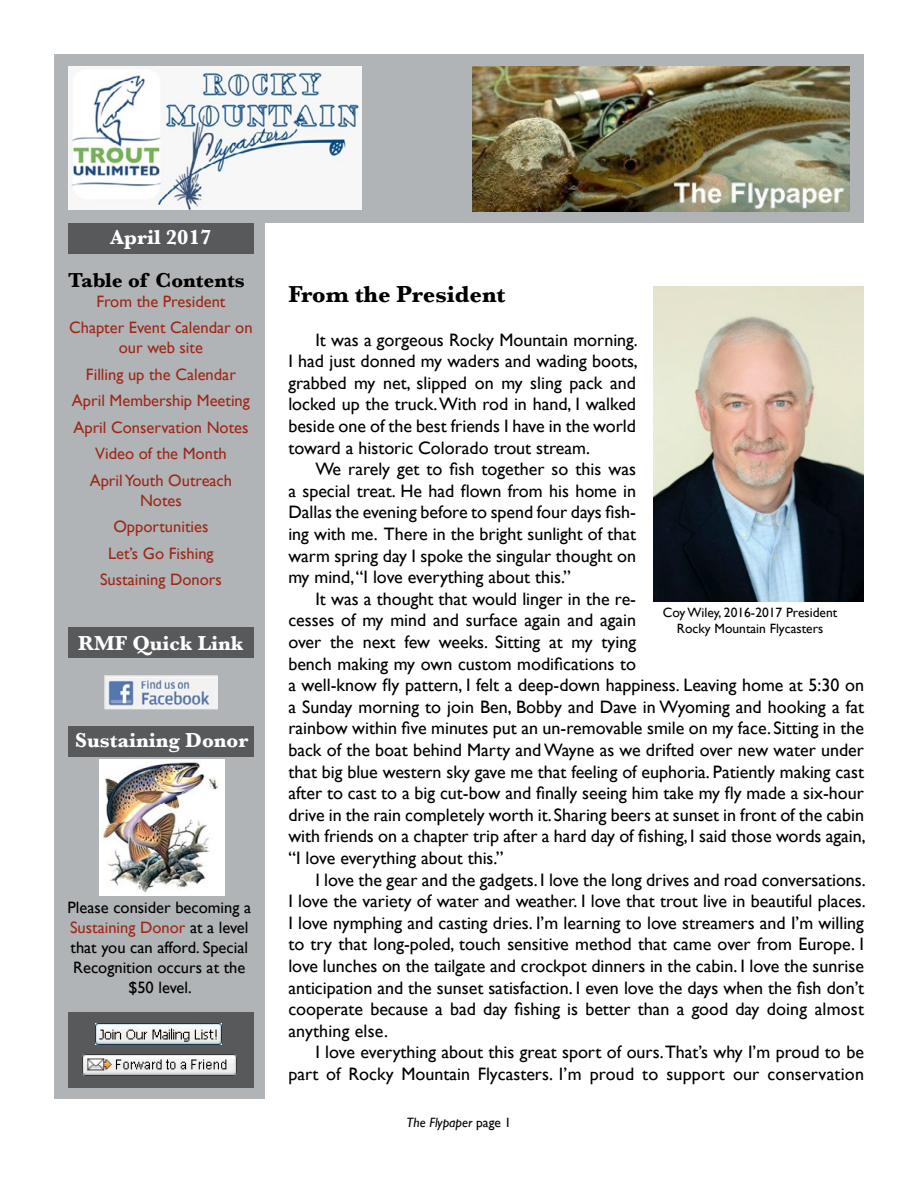
<style>
.page{position:relative;width:918px;height:1188px;background:#fff}
.page>*{position:absolute;margin:0;border:0;box-sizing:border-box;transform-origin:0 0}
.t1{font:700 24px "Baskerville";color:#000}
.t2{font:700 21px "Baskerville";color:#fff}
.t3{font:700 21px "Baskerville";color:#000}
.t4{font:18px/21.6px "Gill Sans";color:#000;text-align:justify}
.t5{font:16.5px/26.5px "Gill Sans";color:#9e2718;text-align:center}
.t6{font:16.5px/19.8px "Gill Sans";color:#000;text-align:center}
.t7{font:13.5px/16.2px "Gill Sans";color:#000;text-align:center}
.t8{font:italic 13.5px "Gill Sans";color:#000}
.s1{color:#9e2718}
.s2{font-style:normal}
</style>
<div class="page">
<div style="left:54px;top:54px;width:810px;height:168px;background:#b1b4b6"></div>
<img style="left:68px;top:67px;width:293px;height:143px">
<img style="left:472px;top:67px;width:377px;height:144px">
<div style="left:54px;top:222px;width:211px;height:877px;background:#b1b4b6"></div>
<div style="left:68px;top:223px;width:186px;height:31px;background:#58595b"></div>
<div style="left:68px;top:627px;width:185px;height:31px;background:#58595b"></div>
<img style="left:105px;top:675px;width:112px;height:34px">
<div style="left:68px;top:1012px;width:185px;height:76px;background:#58595b"></div>
<img style="left:95px;top:1023px;width:126px;height:22px">
<img style="left:82px;top:1054px;width:154px;height:21px">
<img style="left:99px;top:759px;width:125px;height:137px">
<div style="left:68px;top:726px;width:186px;height:31px;background:#58595b"></div>
<img style="left:654px;top:286px;width:210px;height:315px">
<p class="t2" style="left:110px;top:223px;width:103px">April 2017</p>
<p class="t3" style="left:68px;top:265px;width:178px">Table of Contents</p>
<p class="t5" style="left:69px;top:288px;width:185px">From the President<br>Chapter Event Calendar on</p>
<p class="t5" style="left:72px;top:334px;width:179px">our web site<br>Filling up the Calendar<br>April Membership Meeting<br>April Conservation Notes<br>Video of the Month<br>April Youth Outreach</p>
<p class="t5" style="left:100px;top:487px;width:123px">Notes<br>Opportunities<br>Let’s Go Fishing<br>Sustaining Donors</p>
<p class="t2" style="left:78px;top:629px;width:167px">RMF Quick Link</p>
<p class="t2" style="left:75px;top:726px;width:175px">Sustaining Donor</p>
<p class="t6" style="left:68px;top:898px;width:185px">Please consider becoming a<br><span class="s1">Sustaining Donor</span> at a level that you can afford. Special<br>Recognition occurs at the $50 level.</p>
<h1 class="t1" style="left:288px;top:278px;width:218px">From the President</h1>
<p class="t4" style="left:288px;top:329px;width:351px;text-indent:27px">It was a gorgeous Rocky Mountain morning.<br>I had just donned my waders and wading boots, grabbed my net, slipped on my sling pack and locked up the truck. With rod in hand, I walked beside one of the best friends I have in the world toward a historic Colorado trout stream.</p>
<p class="t4" style="left:288px;top:458px;width:349px;text-indent:27px">We rarely get to fish together so this was a special treat. He had flown from his home in Dallas the evening before to spend four days fish&shy;ing with me. There in the bright sunlight of that warm spring day I spoke the singular thought on my mind, “I love everything about this.”</p>
<p class="t4" style="left:288px;top:588px;width:579px;text-align:left;text-indent:27px">It was a thought that would linger in the re-<br>cesses of my mind and surface again and again<br>over the next few weeks. Sitting at my tying<br>bench making my own custom modifications to<br>a well-know fly pattern, I felt a deep-down happiness. Leaving home at 5:30 on a Sunday morning to join Ben, Bobby and Dave in Wyoming and hooking a fat rainbow within five minutes put an un-removable smile on my face. Sitting in the back of the boat behind Marty and Wayne as we drifted over new water under that big blue western sky gave me that feeling of euphoria. Patiently making cast after to cast to a big cut-bow and finally seeing him take my fly made a six-hour drive in the rain completely worth it. Sharing beers at sunset in front of the cabin with friends on a chapter trip after a hard day of fishing, I said those words again, “I love everything about this.”</p>
<p class="t4" style="left:288px;top:869px;width:579px;text-indent:27px">I love the gear and the gadgets. I love the long drives and road conversations.<br>I love the variety of water and weather. I love that trout live in beautiful places.<br>I love nymphing and casting dries. I’m learning to love streamers and I’m willing to try that long-poled, touch sensitive method that came over from Europe. I love lunches on the tailgate and crockpot dinners in the cabin. I love the sunrise anticipation and the sunset satisfaction. I even love the days when the fish don’t cooperate because a bad day fishing is better than a good day doing almost anything else.</p>
<p class="t4" style="left:288px;top:1041px;width:577px;text-align:right">I love everything about this great sport of ours. That’s why I’m proud to be part of Rocky Mountain Flycasters. I’m proud to support our conservation</p>
<p class="t7" style="left:663px;top:604px;width:176px">Coy Wiley, 2016-2017 President<br>Rocky Mountain Flycasters</p>
<p class="t8" style="left:407px;top:1115px;width:106px">The Flypaper <span class="s2">page 1</span></p>
</div>
